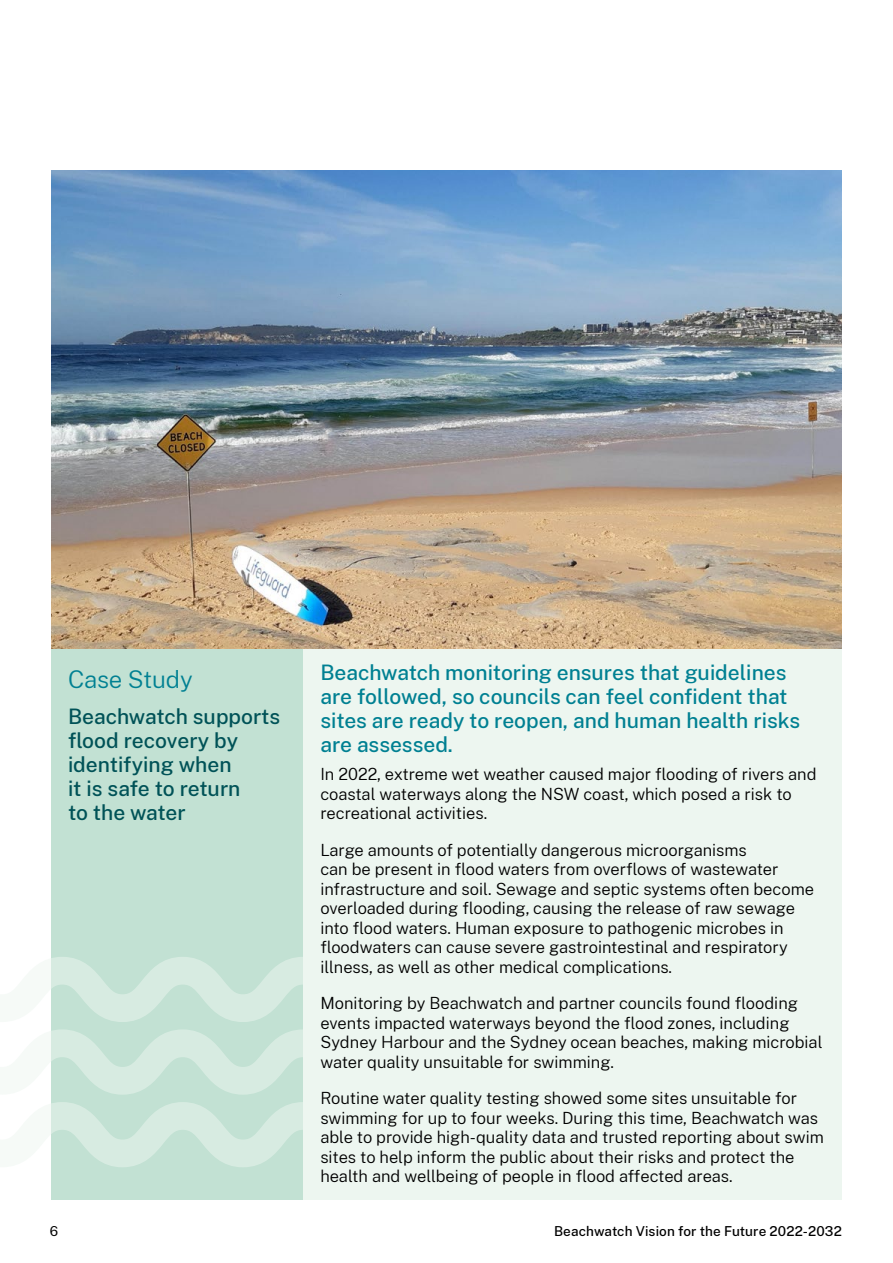
<style>
.page{position:relative;width:893px;height:1263px;background:#fff}
.page>*{position:absolute;margin:0;border:0;box-sizing:border-box;transform-origin:0 0}
.Heading_2__H2{font:300 24px "Public Sans";letter-spacing:-.01em;color:#008092}
.Pull-Quote{font:500 21px/24px "Public Sans";color:#008092}
.Heading_3__H3{font:500 21px/24px "Public Sans";color:#005257}
.Body{font:300 16.5px/19.5px "Public Sans";color:#000}
.t1{font:500 13.5px "Public Sans";letter-spacing:.01em;color:#000}
.t2{font:13.5px "Public Sans";color:#000}
</style>
<div class="page">
<div style="left:51px;top:630px;width:252px;height:569px;background:#c2e1d3"></div>
<div style="left:303px;top:630px;width:539px;height:569px;background:#edf6f0"></div>
<svg style="left:51px;top:957px;width:252px;height:65px"></svg>
<svg style="left:51px;top:1029px;width:252px;height:66px"></svg>
<svg style="left:51px;top:1102px;width:252px;height:65px"></svg>
<img style="left:51px;top:170px;width:791px;height:478px">
<h2 class="Heading_2__H2" style="left:68px;top:662px;width:126px">Case Study</h2>
<h3 class="Heading_3__H3" style="left:68px;top:704px;width:214px">Beachwatch supports flood recovery by identifying when<br>it is safe to return<br>to the water</h3>
<p class="Pull-Quote" style="left:320px;top:659px;width:481px">Beachwatch monitoring ensures that guidelines are followed, so councils can feel confident that sites are ready to reopen, and human health risks are assessed.</p>
<p class="Body" style="left:320px;top:764px;width:498px">In 2022, extreme wet weather caused major flooding of rivers and coastal waterways along the NSW coast, which posed a risk to recreational activities.</p>
<p class="Body" style="left:320px;top:839px;width:495px">Large amounts of potentially dangerous microorganisms<br>can be present in flood waters from overflows of wastewater infrastructure and soil. Sewage and septic systems often become overloaded during flooding, causing the release of raw sewage into flood waters. Human exposure to pathogenic microbes in floodwaters can cause severe gastrointestinal and respiratory illness, as well as other medical complications.</p>
<p class="Body" style="left:320px;top:993px;width:504px">Monitoring by Beachwatch and partner councils found flooding events impacted waterways beyond the flood zones, including Sydney Harbour and the Sydney ocean beaches, making microbial water quality unsuitable for swimming.</p>
<p class="Body" style="left:320px;top:1088px;width:505px">Routine water quality testing showed some sites unsuitable for swimming for up to four weeks. During this time, Beachwatch was able to provide high-quality data and trusted reporting about swim sites to help inform the public about their risks and protect the health and wellbeing of people in flood affected areas.</p>
<p class="t2" style="left:50px;top:1221px;width:10px">6</p>
<p class="t1" style="left:554px;top:1221px;width:289px">Beachwatch Vision for the Future 2022-2032</p>
</div>
